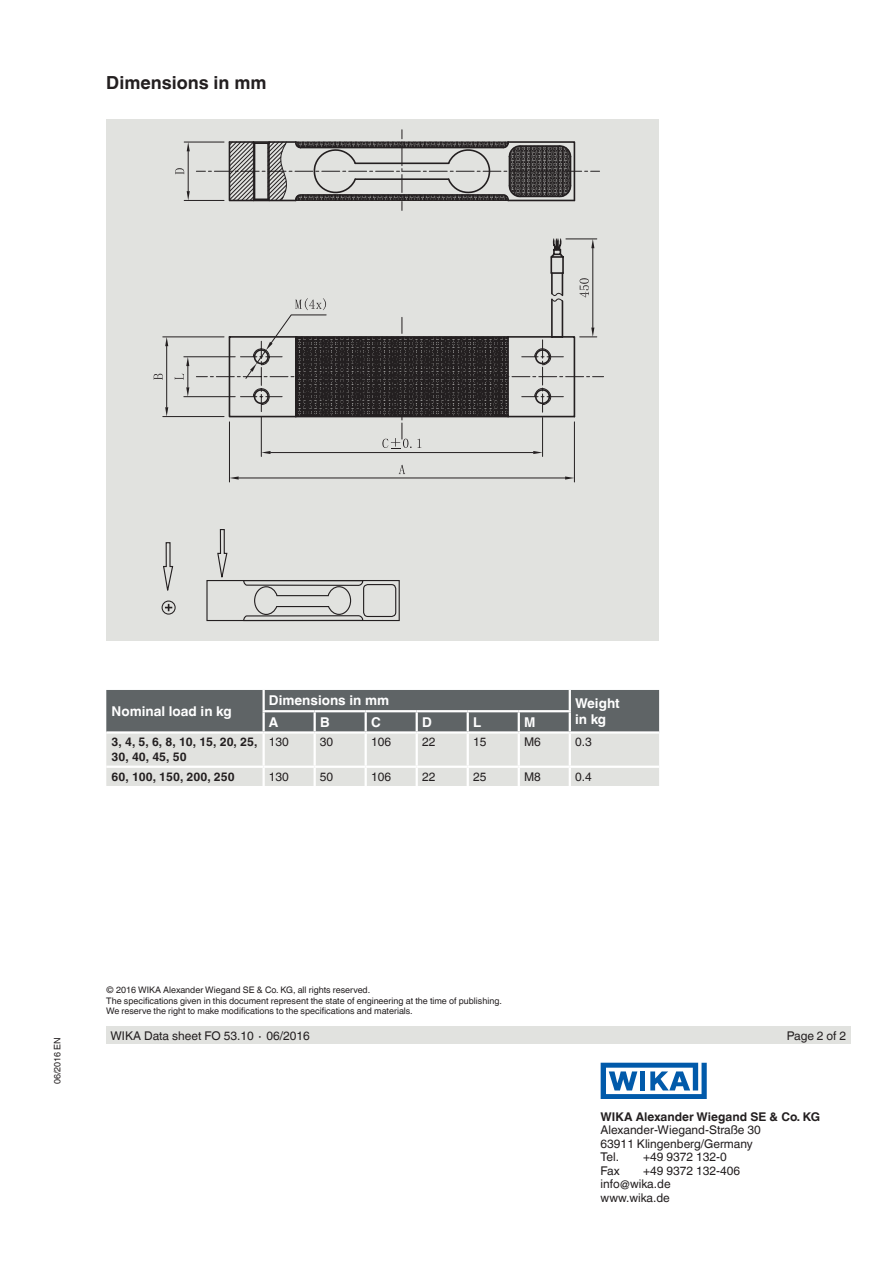
<style>
.page{position:relative;width:893px;height:1263px;background:#fff}
.page>*{position:absolute;margin:0;border:0;box-sizing:border-box;transform-origin:0 0}
.t1{font:700 18px "Helvetica World";color:#231f20}
.t2{font:700 13.5px "Helvetica World";color:#fff}
.t3{font:12px/13.5px "Helvetica World";color:#231f20}
.t4{font:700 12px/15px "Helvetica World";color:#231f20}
.t5{font:9px/10.5px "Helvetica World";color:#231f20}
</style>
<div class="page">
<div style="left:106px;top:119px;width:553px;height:521px;background:#e1e2df"></div>
<div style="left:106px;top:1027px;width:744px;height:17px;background:#e1e2df"></div>
<svg style="left:106px;top:690px;width:553px;height:96px;background:#adb0af"></svg>
<hr style="left:569px;top:690px;width:2px;height:20px;background:#fff">
<hr style="left:570px;top:731px;width:89px;height:3px;background:#fff">
<svg style="left:601px;top:1063px;width:106px;height:36px"></svg>
<svg style="left:163px;top:542px;width:11px;height:49px"></svg>
<svg style="left:217px;top:529px;width:11px;height:49px"></svg>
<div style="left:162px;top:600px;width:14px;height:15px;border:1px solid #231f20;border-radius:50%"></div>
<svg style="left:165px;top:604px;width:7px;height:7px"></svg>
<div style="left:206px;top:580px;width:194px;height:41px;border:1px solid #231f20"></div>
<div style="left:363px;top:584px;width:33px;height:33px;border:1px solid #231f20;border-radius:4px"></div>
<svg style="left:243px;top:580px;width:122px;height:42px"></svg>
<hr style="left:184px;top:142px;width:40px;height:1px;background:#231f20">
<hr style="left:184px;top:200px;width:40px;height:1px;background:#231f20">
<hr style="left:188px;top:151px;width:1px;height:40px;background:#231f20">
<svg style="left:187px;top:142px;width:3px;height:9px"></svg>
<svg style="left:187px;top:191px;width:3px;height:9px"></svg>
<svg style="left:175px;top:168px;width:9px;height:6px"></svg>
<hr style="left:163px;top:336px;width:61px;height:1px;background:#231f20">
<hr style="left:163px;top:416px;width:61px;height:1px;background:#231f20">
<hr style="left:166px;top:346px;width:1px;height:61px;background:#231f20">
<svg style="left:165px;top:337px;width:3px;height:9px"></svg>
<svg style="left:165px;top:407px;width:3px;height:10px"></svg>
<svg style="left:154px;top:373px;width:9px;height:7px"></svg>
<hr style="left:229px;top:422px;width:1px;height:60px;background:#231f20">
<hr style="left:574px;top:422px;width:1px;height:60px;background:#231f20">
<hr style="left:239px;top:478px;width:326px;height:1px;background:#231f20">
<svg style="left:230px;top:476px;width:9px;height:4px"></svg>
<svg style="left:565px;top:476px;width:9px;height:4px"></svg>
<svg style="left:399px;top:465px;width:6px;height:9px"></svg>
<hr style="left:261px;top:417px;width:1px;height:39px;background:#231f20">
<hr style="left:542px;top:417px;width:1px;height:39px;background:#231f20">
<hr style="left:270px;top:452px;width:263px;height:1px;background:#231f20">
<svg style="left:261px;top:451px;width:9px;height:3px"></svg>
<svg style="left:533px;top:451px;width:10px;height:3px"></svg>
<svg style="left:382px;top:438px;width:39px;height:11px"></svg>
<hr style="left:184px;top:356px;width:51px;height:1px;background:#231f20">
<hr style="left:184px;top:396px;width:51px;height:1px;background:#231f20">
<svg style="left:175px;top:357px;width:14px;height:40px"></svg>
<svg style="left:196px;top:130px;width:404px;height:288px"></svg>
<h1 class="t1" style="left:106px;top:73px;width:162px">Dimensions in mm</h1>
<h2 class="t2" style="left:112px;top:703px;width:122px">Nominal load in kg</h2>
<h2 class="t2" style="left:269px;top:693px;width:122px">Dimensions in mm</h2>
<h2 class="t2" style="left:575px;top:695px;width:46px">Weight</h2>
<h2 class="t2" style="left:269px;top:714px;width:11px">A</h2>
<h2 class="t2" style="left:320px;top:714px;width:11px">B</h2>
<h2 class="t2" style="left:371px;top:714px;width:11px">C</h2>
<h2 class="t2" style="left:422px;top:714px;width:11px">D</h2>
<h2 class="t2" style="left:473px;top:714px;width:10px">L</h2>
<h2 class="t2" style="left:524px;top:714px;width:13px">M</h2>
<h2 class="t2" style="left:575px;top:712px;width:33px">in kg</h2>
<h3 class="t4" style="left:112px;top:735px;width:147px">3, 4, 5, 6, 8, 10, 15, 20, 25,<br>30, 40, 45, 50</h3>
<h3 class="t3" style="left:269px;top:735px;width:22px">130</h3>
<h3 class="t3" style="left:320px;top:735px;width:15px">30</h3>
<h3 class="t3" style="left:371px;top:735px;width:22px">106</h3>
<h3 class="t3" style="left:422px;top:735px;width:15px">22</h3>
<h3 class="t3" style="left:473px;top:735px;width:15px">15</h3>
<h3 class="t3" style="left:524px;top:735px;width:18px">M6</h3>
<h3 class="t3" style="left:575px;top:735px;width:18px">0.3</h3>
<h3 class="t4" style="left:112px;top:769px;width:125px">60, 100, 150, 200, 250</h3>
<h3 class="t3" style="left:269px;top:770px;width:22px">130</h3>
<h3 class="t3" style="left:320px;top:770px;width:15px">50</h3>
<h3 class="t3" style="left:371px;top:770px;width:22px">106</h3>
<h3 class="t3" style="left:422px;top:770px;width:15px">22</h3>
<h3 class="t3" style="left:473px;top:770px;width:15px">25</h3>
<h3 class="t3" style="left:524px;top:770px;width:18px">M8</h3>
<h3 class="t3" style="left:575px;top:770px;width:18px">0.4</h3>
<p class="t5" style="left:52px;top:1084px;width:49px;rotate:-90deg">06/2016 EN</p>
<p class="t5" style="left:106px;top:985px;width:397px">© 2016 WIKA Alexander Wiegand SE &amp; Co. KG, all rights reserved.<br>The specifications given in this document represent the state of engineering at the time of publishing.<br>We reserve the right to make modifications to the specifications and materials.</p>
<h3 class="t3" style="left:111px;top:1029px;width:201px">WIKA Data sheet FO 53.10 ∙ 06/2016</h3>
<h3 class="t3" style="left:787px;top:1029px;width:61px">Page 2 of 2</h3>
<h3 class="t4" style="left:601px;top:1109px;width:221px">WIKA Alexander Wiegand SE &amp; Co. KG</h3>
<h3 class="t3" style="left:601px;top:1123px;width:162px">Alexander-Wiegand-Straße 30<br>63911 Klingenberg/Germany<br>Tel.</h3>
<h3 class="t3" style="left:643px;top:1150px;width:85px">+49 9372 132-0</h3>
<h3 class="t3" style="left:601px;top:1164px;width:21px">Fax</h3>
<h3 class="t3" style="left:601px;top:1164px;width:141px;text-indent:43px">+49 9372 132-406 info@wika.de www.wika.de</h3>
</div>
